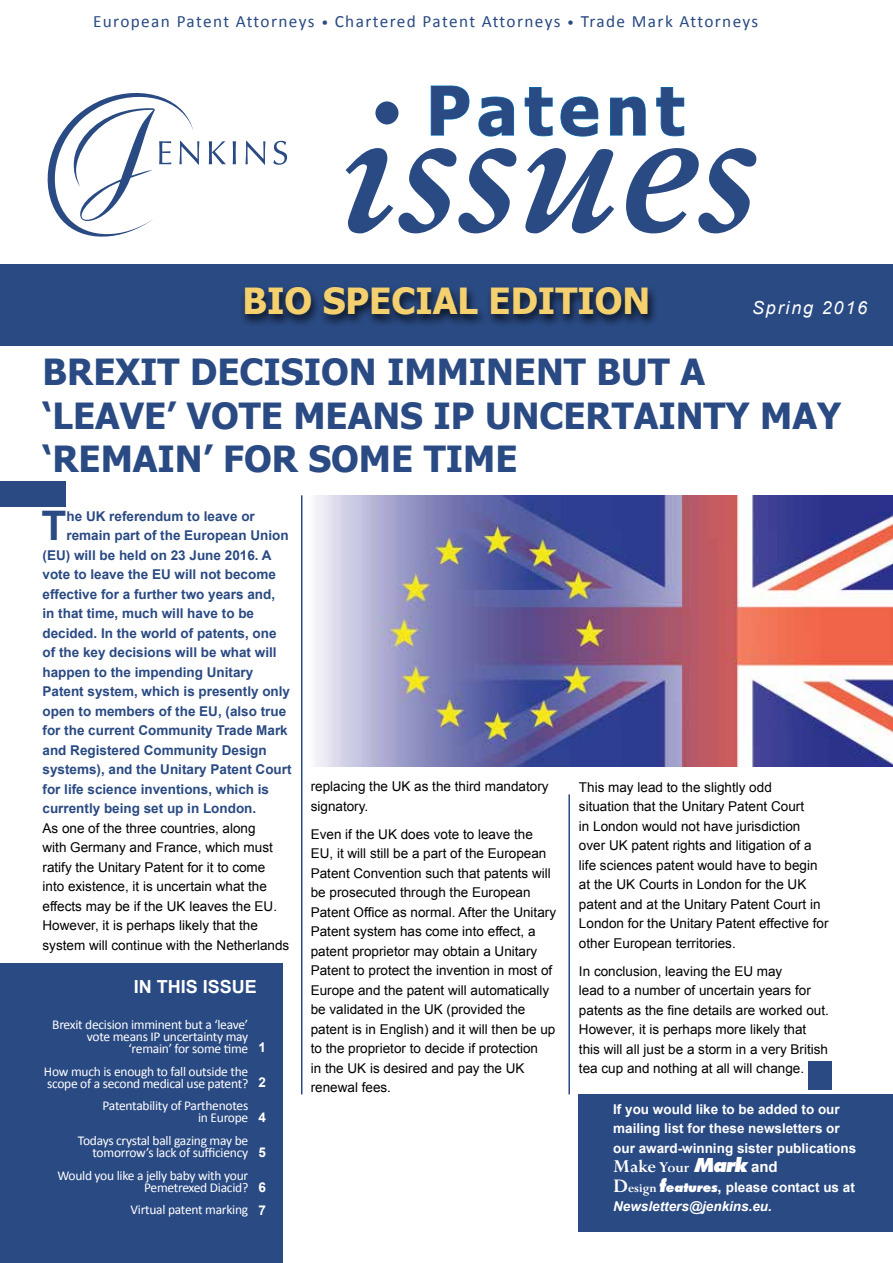
<style>
.page{position:relative;width:893px;height:1263px;background:#fff}
.page>*{position:absolute;margin:0;border:0;box-sizing:border-box;transform-origin:0 0}
.t1{font:italic 700 180px "Stempel Garamond";color:#2a4a83}
.t2{font:700 67.5px "Tahoma";letter-spacing:.1em;color:#2a4a83}
.t3{font:700 40.8px "Arial";color:#2a4a83}
.t4{font:700 36px/43.5px "Tahoma";color:#2a4a83}
.t5{font:700 36px "Tahoma";color:#f5d06e}
.t6{font:700 18px "Arial";color:#fff}
.t7{font:italic 18px "Arial";letter-spacing:.1em;color:#fff}
.t8{font:500 17.7px "Pertus T";color:#fff}
.t9{font:17.25px "Calibri";letter-spacing:.075em;color:#2a4a83}
.t10{font:13.5px/19.5px "Arial";color:#000}
.t11{font:700 13.5px "Arial";color:#2a4a83}
.t12{font:13.5px/12px "Calibri";letter-spacing:-.02em;color:#fff;text-align:right}
.t13{font:700 13.5px/19.5px "Arial";color:#fff}
.t14{font:italic 700 13.5px/19.5px "Arial";color:#fff}
.s1{font-size:13.95px}
.s2{font-size:14.7px}
.s3{font-family:"Futura";font-weight:800;font-style:italic;font-size:18.6px}
.s4{font-family:"Arial";font-weight:700;font-size:15px}
.s5{font-family:"Pertus T";font-weight:500;font-style:normal;font-size:18.6px}
.s6{font-family:"Pertus T";font-weight:500;font-style:normal;font-size:12.75px}
.s7{font-family:"Futura T";font-weight:800;font-size:18.6px}
.s8{font-family:"Futura T";font-weight:800;font-size:13.8px}
.s9{font-style:normal;font-size:15px}
.s10{font-style:normal}
</style>
<div class="page">
<img style="left:315px;top:495px;width:578px;height:271px">
<div style="left:579px;top:1094px;width:314px;height:138px;background:#2a4a83"></div>
<div style="left:0;top:964px;width:282px;height:299px;background:#2a4a83"></div>
<div style="left:0;top:264px;width:893px;height:82px;background:#2a4a83"></div>
<hr style="left:301px;top:495px;width:1px;height:599px;background:#2a4a83">
<hr style="left:568px;top:794px;width:2px;height:300px;background:#2a4a83">
<svg style="left:430px;top:85px;width:40px;height:51px"></svg>
<svg style="left:478px;top:96px;width:36px;height:41px"></svg>
<svg style="left:524px;top:87px;width:29px;height:50px"></svg>
<svg style="left:560px;top:96px;width:38px;height:41px"></svg>
<svg style="left:610px;top:96px;width:36px;height:40px"></svg>
<svg style="left:656px;top:87px;width:28px;height:50px"></svg>
<div style="left:0;top:481px;width:65px;height:26px;background:#2a4a83"></div>
<div style="left:239px;top:284px;width:419px;height:44px;background:#000;opacity:.78"></div>
<div style="left:808px;top:1061px;width:24px;height:28px;background:#2a4a83"></div>
<svg style="left:48px;top:93px;width:151px;height:144px"></svg>
<svg style="left:209px;top:141px;width:17px;height:23px"></svg>
<svg style="left:233px;top:141px;width:3px;height:23px"></svg>
<svg style="left:245px;top:141px;width:20px;height:24px"></svg>
<svg style="left:273px;top:141px;width:14px;height:24px"></svg>
<p class="t9" style="left:93px;top:11px;width:667px">European Patent Attorneys <span class="s1">•</span> Chartered Patent Attorneys <span class="s1">•</span> Trade Mark Attorneys</p>
<h2 class="t2" style="left:426px;top:63px;width:259px">Patent</h2>
<h1 class="t1" style="left:339px;top:59px;width:421px">issues</h1>
<h3 class="t5" style="left:242px;top:276px;width:409px">BIO SPECIAL EDITION</h3>
<h3 class="t7" style="left:752px;top:296px;width:117px">Spring 2016</h3>
<h3 class="t4" style="left:43px;top:348px;width:800px">BREXIT DECISION IMMINENT BUT A ‘LEAVE’ VOTE MEANS IP UNCERTAINTY MAY ‘REMAIN’ FOR SOME TIME</h3>
<h3 class="t3" style="left:42px;top:499px;width:26px">T</h3>
<p class="t11" style="left:67px;top:507px;width:190px">he UK referendum to leave or</p>
<p class="t11" style="left:67px;top:527px;width:224px">remain part of the European Union</p>
<p class="t11" style="left:43px;top:546px;width:231px">(EU) will be held on 23 June 2016. A</p>
<p class="t11" style="left:43px;top:566px;width:235px">vote to leave the EU will not become</p>
<p class="t11" style="left:43px;top:585px;width:234px">effective for a further two years and,</p>
<p class="t11" style="left:43px;top:605px;width:213px">in that time, much will have to be</p>
<p class="t11" style="left:43px;top:624px;width:236px">decided. In the world of patents, one</p>
<p class="t11" style="left:43px;top:643px;width:236px">of the key decisions will be what will</p>
<p class="t11" style="left:43px;top:663px;width:212px">happen to the impending Unitary</p>
<p class="t11" style="left:43px;top:682px;width:249px">Patent system, which is presently only</p>
<p class="t11" style="left:43px;top:702px;width:245px">open to members of the EU, (also true</p>
<p class="t11" style="left:43px;top:721px;width:247px">for the current Community Trade Mark</p>
<p class="t11" style="left:43px;top:741px;width:226px">and Registered Community Design</p>
<p class="t11" style="left:43px;top:760px;width:251px">systems), and the Unitary Patent Court</p>
<p class="t11" style="left:43px;top:780px;width:228px">for life science inventions, which is</p>
<p class="t11" style="left:43px;top:799px;width:215px">currently being set up in London.</p>
<p class="t10" style="left:43px;top:818px;width:248px">As one of the three countries, along<br>with Germany and France, which must ratify the Unitary Patent for it to come into existence, it is uncertain what the effects may be if the UK leaves the EU.<br>However, it is perhaps likely that the system will continue with the Netherlands</p>
<h3 class="t6" style="left:134px;top:975px;width:125px">IN THIS ISSUE</h3>
<p class="t12" style="left:52px;top:1019px;width:198px">Brexit decision imminent but a ‘leave’ vote means IP uncertainty may ‘remain’ for some time</p>
<p class="t12" style="left:44px;top:1065px;width:206px;text-align:left">How much is enough to fall outside the scope of a second medical use patent?</p>
<p class="t12" style="left:103px;top:1100px;width:147px">Patentability of Parthenotes in Europe</p>
<p class="t12" style="left:78px;top:1134px;width:172px">Todays crystal ball gazing may be tomorrow’s lack of sufficiency</p>
<p class="t12" style="left:57px;top:1169px;width:192px">Would you like a jelly baby with your<br>Pemetrexed Diacid?</p>
<p class="t12" style="left:131px;top:1204px;width:119px">Virtual patent marking</p>
<p class="t13" style="left:258px;top:1038px;width:9px">1</p>
<p class="t13" style="left:258px;top:1073px;width:9px">2</p>
<p class="t13" style="left:258px;top:1108px;width:9px">4</p>
<p class="t13" style="left:258px;top:1143px;width:9px">5</p>
<p class="t13" style="left:258px;top:1176px;width:9px;line-height:23px">6<br>7</p>
<p class="t10" style="left:311px;top:777px;width:239px">replacing the UK as the third mandatory signatory.</p>
<p class="t10" style="left:311px;top:824px;width:247px">Even if the UK does vote to leave the EU, it will still be a part of the European Patent Convention such that patents will be prosecuted through the European Patent Office as normal. After the Unitary Patent system has come into effect, a patent proprietor may obtain a Unitary Patent to protect the invention in most of Europe and the patent will automatically be validated in the UK (provided the patent is in English) and it will then be up to the proprietor to decide if protection<br>in the UK is desired and pay the UK renewal fees.</p>
<p class="t10" style="left:579px;top:777px;width:251px">This may lead to the slightly odd<br>situation that the Unitary Patent Court<br>in London would not have jurisdiction over UK patent rights and litigation of a life sciences patent would have to begin at the UK Courts in London for the UK patent and at the Unitary Patent Court in London for the Unitary Patent effective for other European territories.</p>
<p class="t10" style="left:579px;top:961px;width:251px">In conclusion, leaving the EU may<br>lead to a number of uncertain years for patents as the fine details are worked out.<br>However, it is perhaps more likely that this will all just be a storm in a very British tea cup and nothing at all will change.</p>
<p class="t13" style="left:613px;top:1099px;width:245px">If you would like to be added to our mailing list for these newsletters or our award-winning sister publications</p>
<h3 class="t8" style="left:613px;top:1155px;width:166px">Make <span class="s2">Your</span> <span class="s3">Mark</span> <span class="s4">and</span></h3>
<p class="t14" style="left:613px;top:1177px;width:243px"><span class="s5">D</span><span class="s6">esign</span> <span class="s7">f</span><span class="s8">eatures</span><span class="s9">,</span> <span class="s10">please contact us at<br></span>Newsletters@jenkins.eu.</p>
</div>
